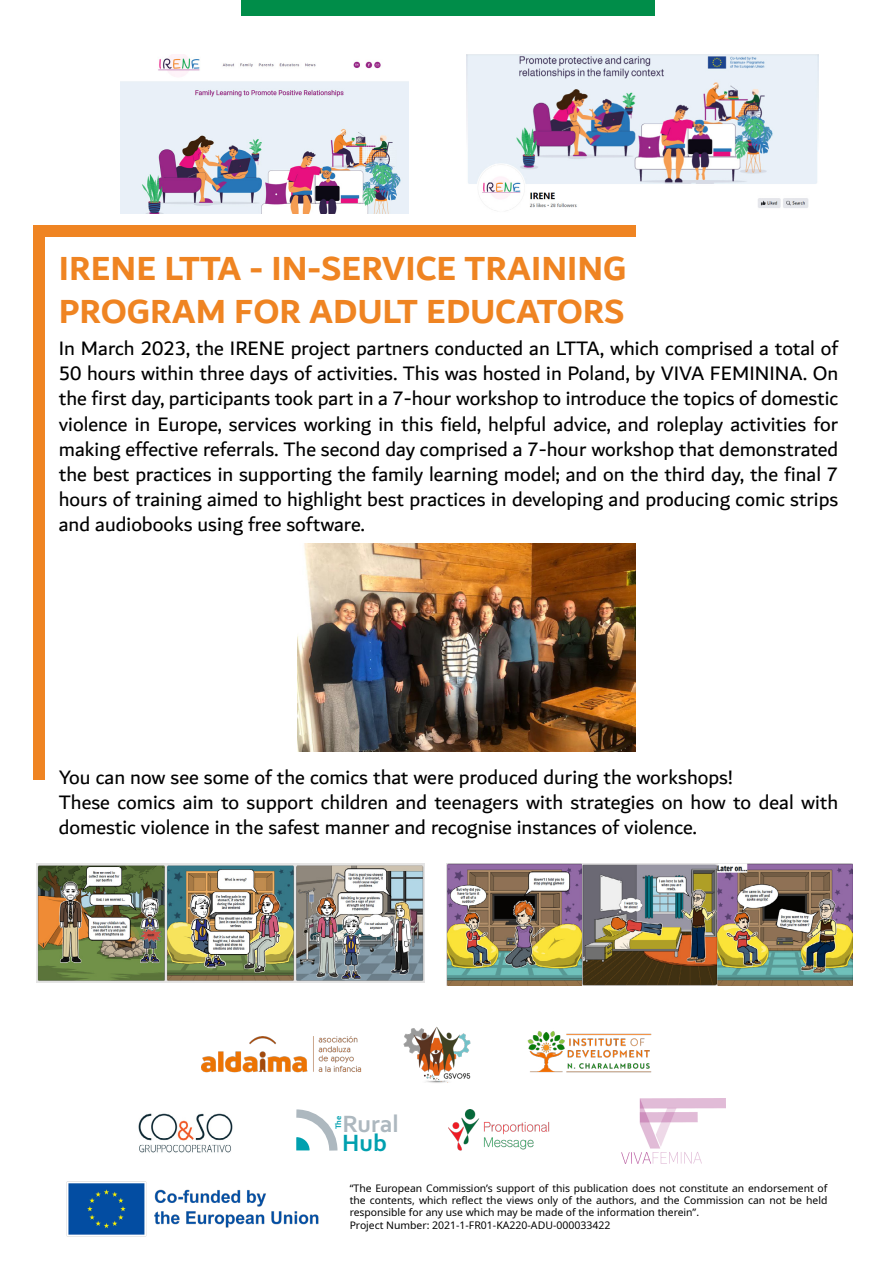
<style>
.page{position:relative;width:893px;height:1263px;background:#fff}
.page>*{position:absolute;margin:0;border:0;box-sizing:border-box;transform-origin:0 0}
.t1{font:700 36px/43.2px "Dubai";color:#ef8422}
.t2{font:700 24.75px "Corbel";color:#adb8bf}
.t3{font:700 24.75px "Corbel";color:#00a0af}
.t4{font:21px/25.2px "Dubai";color:#000;text-align:justify}
.t5{font:10.5px "Noto Sans";color:#000}
.t6{font:10.35px/12.5px "Noto Sans";color:#000;text-align:justify}
.t7{font:700 8.4px "Corbel";color:#00a0af}
.s1{font-size:10.35px}
</style>
<div class="page">
<img style="left:120px;top:54px;width:288px;height:160px">
<img style="left:467px;top:54px;width:351px;height:157px">
<div style="left:34px;top:226px;width:602px;height:11px;background:#ef8422"></div>
<div style="left:33px;top:230px;width:11px;height:550px;background:#ef8422"></div>
<img style="left:297px;top:543px;width:339px;height:209px">
<div style="left:241px;top:0;width:413px;height:15px;background:#008d49"></div>
<img style="left:37px;top:863px;width:387px;height:119px">
<img style="left:446px;top:863px;width:270px;height:122px">
<img style="left:718px;top:863px;width:134px;height:122px">
<img style="left:66px;top:1181px;width:253px;height:56px">
<img style="left:138px;top:1113px;width:95px;height:40px">
<img style="left:202px;top:1037px;width:160px;height:36px">
<img style="left:403px;top:1027px;width:68px;height:56px">
<svg style="left:296px;top:1109px;width:42px;height:42px"></svg>
<img style="left:527px;top:1031px;width:125px;height:42px">
<img style="left:449px;top:1109px;width:101px;height:42px">
<img style="left:621px;top:1099px;width:104px;height:65px">
<h1 class="t1" style="left:59px;top:246px;width:569px">IRENE LTTA - IN-SERVICE TRAINING<br>PROGRAM FOR ADULT EDUCATORS</h1>
<p class="t4" style="left:59px;top:335px;width:781px">In March 2023, the IRENE project partners conducted an LTTA, which comprised a total of 50 hours within three days of activities. This was hosted in Poland, by VIVA FEMININA. On the first day, participants took part in a 7-hour workshop to introduce the topics of domestic violence in Europe, services working in this field, helpful advice, and roleplay activities for making effective referrals. The second day comprised a 7-hour workshop that demonstrated the best practices in supporting the family learning model; and on the third day, the final 7 hours of training aimed to highlight best practices in developing and producing comic strips and audiobooks using free software.</p>
<p class="t4" style="left:59px;top:764px;width:781px;text-align:left">You can now see some of the comics that were produced during the workshops!<br>These comics aim to support children and teenagers with strategies on how to deal with domestic violence in the safest manner and recognise instances of violence.</p>
<p class="t2" style="left:342px;top:1109px;width:58px">Rural</p>
<p class="t3" style="left:342px;top:1127px;width:46px">Hub</p>
<p class="t7" style="left:333px;top:1129px;width:15px;rotate:-90deg">The</p>
<p class="t6" style="left:350px;top:1182px;width:479px">“The European Commission’s support of this publication does not constitute an endorsement of the contents, which reflect the views only of the authors, and the Commission can not be held responsible for any use which may be made of the information therein”.</p>
<p class="t5" style="left:350px;top:1218px;width:262px"><span class="s1">Project Number:</span> 2021-1-FR01-KA220-ADU-000033422</p>
</div>
